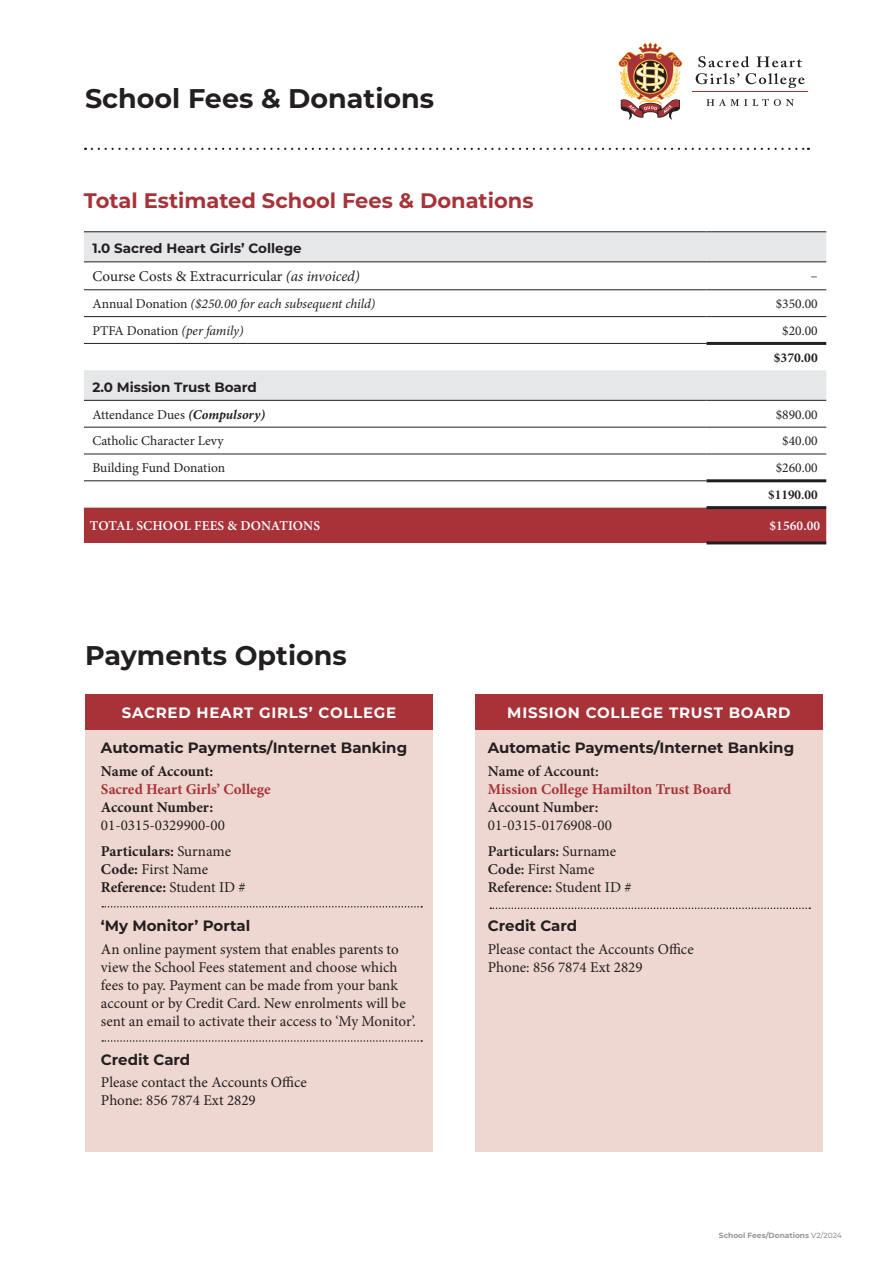
<style>
.page{position:relative;width:893px;height:1263px;background:#fff}
.page>*{position:absolute;margin:0;border:0;box-sizing:border-box;transform-origin:0 0}
.t1{font:700 27px "Montserrat";color:#231f20}
.t2{font:700 21px "Montserrat";color:#a73339}
.t3{font:15px/18px "Minion Pro";color:#231f20}
.t4{font:700 15px/18px "Minion Pro";color:#231f20}
.t5{font:700 15px "Montserrat";color:#231f20}
.t6{font:700 15px/18px "Minion Pro";color:#a73339}
.t7{font:600 15px/18px "Minion Pro";color:#231f20}
.t8{font:700 15px "Montserrat";letter-spacing:.05em;color:#fff}
.t9{font:13.5px "Minion Pro";color:#231f20}
.t10{font:700 13.5px "Montserrat";color:#231f20}
.t11{font:italic 13.5px "Minion Pro";letter-spacing:-.005em;color:#231f20}
.t12{font:600 13.5px "Minion Pro";letter-spacing:.01em;color:#fff}
.t13{font:13.5px "Minion Pro Bold Subh";color:#231f20}
.t14{font:700 13.5px "Minion Pro";color:#231f20}
.t15{font:700 7.5px "Montserrat";color:#939598}
.s1{font-style:italic}
.s2{font-style:normal}
.s3{font-weight:700;font-style:italic}
.s4{color:#a73339}
.s5{font-weight:400}
.s6{font-weight:500}
.s7{font-weight:600;color:#231f20}
.s8{font-weight:400;color:#231f20}
</style>
<div class="page">
<svg style="left:92px;top:148px;width:717px;height:2px"></svg>
<svg style="left:618px;top:43px;width:65px;height:77px"></svg>
<svg style="left:696px;top:56px;width:109px;height:50px"></svg>
<hr style="left:692px;top:91px;width:116px;height:1px;background:#a73339">
<svg style="left:84px;top:232px;width:742px;height:168px"></svg>
<div style="left:84px;top:508px;width:742px;height:35px;background:#a73339"></div>
<hr style="left:84px;top:231px;width:622px;height:1px;background:#231f20">
<hr style="left:706px;top:231px;width:120px;height:1px;background:#231f20">
<hr style="left:84px;top:261px;width:622px;height:1px;background:#231f20">
<hr style="left:706px;top:261px;width:120px;height:1px;background:#231f20">
<hr style="left:84px;top:289px;width:622px;height:1px;background:#231f20">
<hr style="left:706px;top:289px;width:120px;height:1px;background:#231f20">
<hr style="left:84px;top:316px;width:622px;height:1px;background:#231f20">
<hr style="left:706px;top:316px;width:120px;height:1px;background:#231f20">
<hr style="left:84px;top:343px;width:622px;height:1px;background:#231f20">
<hr style="left:84px;top:400px;width:622px;height:1px;background:#231f20">
<hr style="left:706px;top:400px;width:120px;height:1px;background:#231f20">
<hr style="left:84px;top:427px;width:622px;height:1px;background:#231f20">
<hr style="left:706px;top:427px;width:120px;height:1px;background:#231f20">
<hr style="left:84px;top:454px;width:622px;height:1px;background:#231f20">
<hr style="left:706px;top:454px;width:120px;height:1px;background:#231f20">
<hr style="left:84px;top:480px;width:622px;height:1px;background:#231f20">
<hr style="left:706px;top:342px;width:120px;height:3px;background:#231f20">
<hr style="left:706px;top:479px;width:120px;height:3px;background:#231f20">
<hr style="left:706px;top:506px;width:120px;height:3px;background:#231f20">
<hr style="left:706px;top:541px;width:120px;height:3px;background:#231f20">
<div style="left:475px;top:694px;width:348px;height:457px;background:#eed7d0"></div>
<div style="left:475px;top:694px;width:348px;height:35px;background:#a73339"></div>
<svg style="left:490px;top:907px;width:320px;height:2px"></svg>
<div style="left:85px;top:694px;width:348px;height:457px;background:#eed7d0"></div>
<div style="left:85px;top:694px;width:348px;height:35px;background:#a73339"></div>
<svg style="left:102px;top:906px;width:320px;height:1px"></svg>
<svg style="left:102px;top:1040px;width:320px;height:2px"></svg>
<p class="t1" style="left:85px;top:79px;width:351px">School Fees &amp; Donations</p>
<p class="t2" style="left:84px;top:186px;width:451px">Total Estimated School Fees &amp; Donations</p>
<p class="t10" style="left:92px;top:239px;width:211px">1.0 Sacred Heart Girls’ College</p>
<p class="t3" style="left:92px;top:268px;width:269px">Course Costs &amp; Extracurricular <span class="s1">(as invoiced)</span></p>
<p class="t9" style="left:811px;top:267px;width:9px">–</p>
<p class="t11" style="left:92px;top:295px;width:284px"><span class="s2">Annual Donation</span> ($250.00 for each subsequent child)</p>
<p class="t9" style="left:776px;top:295px;width:43px">$350.00</p>
<p class="t9" style="left:92px;top:322px;width:153px">PTFA Donation <span class="s1">(per family)</span></p>
<p class="t9" style="left:782px;top:322px;width:37px">$20.00</p>
<p class="t14" style="left:774px;top:348px;width:45px">$370.00</p>
<p class="t10" style="left:92px;top:377px;width:166px">2.0 Mission Trust Board</p>
<p class="t9" style="left:92px;top:405px;width:174px">Attendance Dues <span class="s3">(Compulsory)</span></p>
<p class="t9" style="left:776px;top:405px;width:43px">$890.00</p>
<p class="t9" style="left:92px;top:432px;width:133px">Catholic Character Levy</p>
<p class="t9" style="left:782px;top:432px;width:37px">$40.00</p>
<p class="t9" style="left:92px;top:459px;width:134px">Building Fund Donation</p>
<p class="t9" style="left:776px;top:459px;width:43px">$260.00</p>
<p class="t13" style="left:768px;top:486px;width:51px">$1190.00</p>
<p class="t12" style="left:90px;top:516px;width:232px">TOTAL SCHOOL FEES &amp; DONATIONS</p>
<p class="t12" style="left:769px;top:516px;width:52px">$1560.00</p>
<p class="t1" style="left:85px;top:636px;width:263px">Payments Options</p>
<p class="t8" style="left:122px;top:702px;width:276px">SACRED HEART GIRLS’ COLLEGE</p>
<p class="t5" style="left:101px;top:737px;width:308px">Automatic Payments/Internet Banking</p>
<p class="t4" style="left:101px;top:762px;width:171px">Name of Account:<br><span class="s4">Sacred Heart Girls’ College<br></span>Account Number:<br><span class="s5">01-0315-0329900-00</span></p>
<p class="t4" style="left:101px;top:842px;width:146px">Particulars: <span class="s5">Surname<br></span>Code: <span class="s5">First Name<br></span>Reference: <span class="s5">Student ID #</span></p>
<p class="t5" style="left:101px;top:915px;width:151px">‘My Monitor’ Portal</p>
<p class="t3" style="left:101px;top:940px;width:316px"><span class="s6">A</span>n online payment system that enables parents to view the School Fees statement and choose which fees to pay. Payment can be made from your bank account or by Credit Card. New enrolments will be sent an email to activate their access to ‘My Monitor’.</p>
<p class="t5" style="left:101px;top:1049px;width:91px">Credit Card</p>
<p class="t3" style="left:101px;top:1073px;width:207px">Please contact the Accounts Office<br>Phone: 856 7874 Ext 2829</p>
<p class="t8" style="left:507px;top:702px;width:285px">MISSION COLLEGE TRUST BOARD</p>
<p class="t5" style="left:488px;top:737px;width:308px">Automatic Payments/Internet Banking</p>
<p class="t6" style="left:488px;top:762px;width:245px"><span class="s7">Name of Account:<br></span>Mission College Hamilton Trust Board<br><span class="s7">Account Number:<br></span><span class="s8">01-0315-0176908-00</span></p>
<p class="t7" style="left:488px;top:842px;width:145px">Particulars: <span class="s5">Surname<br></span>Code: <span class="s5">First Name<br></span>Reference: <span class="s5">Student ID #</span></p>
<p class="t5" style="left:488px;top:915px;width:91px">Credit Card</p>
<p class="t3" style="left:488px;top:940px;width:207px">Please contact the Accounts Office<br>Phone: 856 7874 Ext 2829</p>
<p class="t15" style="left:719px;top:1230px;width:125px">School Fees/Donations <span class="s6">V2/2024</span></p>
</div>
